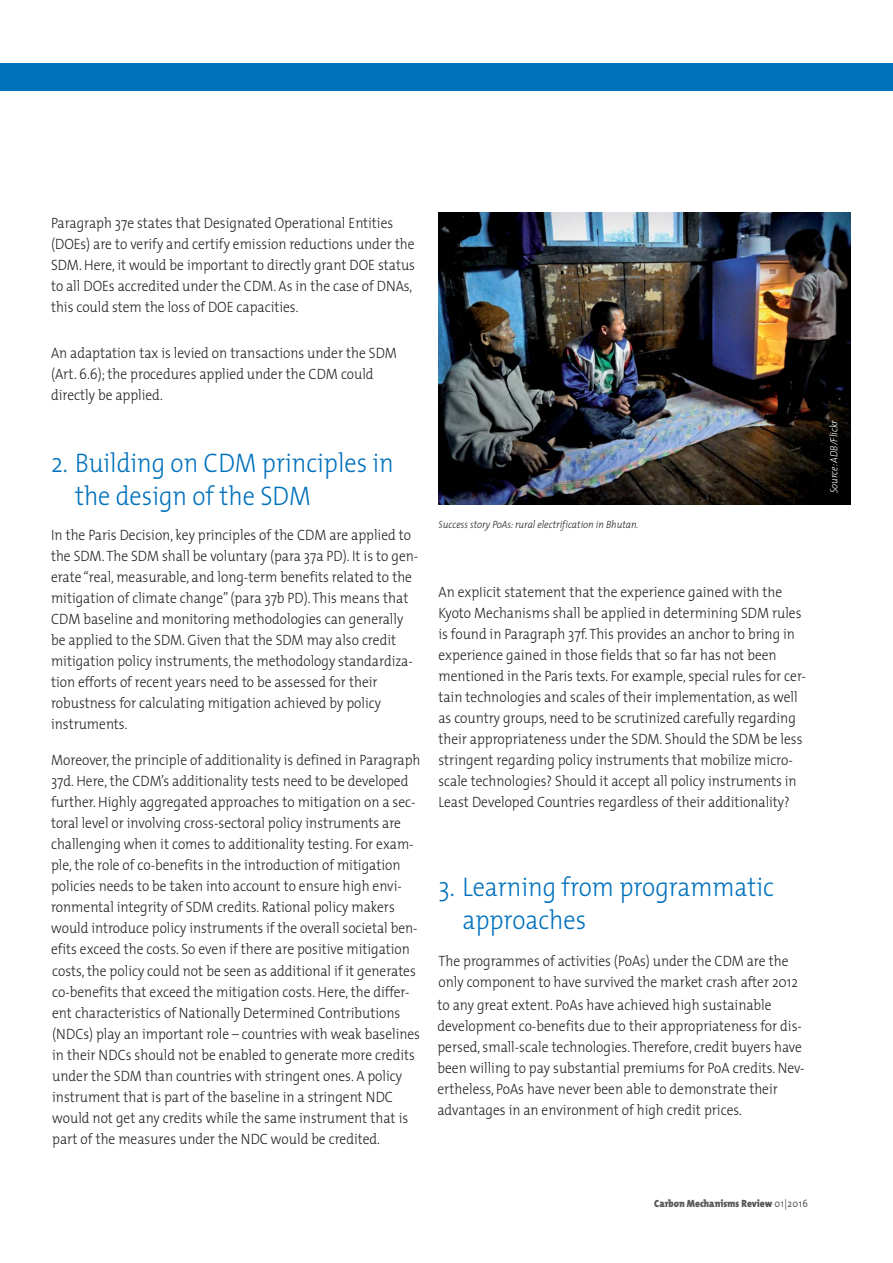
<style>
.page{position:relative;width:893px;height:1263px;background:#fff}
.page>*{position:absolute;margin:0;border:0;box-sizing:border-box;transform-origin:0 0}
.t1{font:300 27px/32.4px "The Mix";color:#0071bc;scale:.9 1}
.t2{font:300 15px/21px "The Mix";color:#231f20;scale:.9 1}
.t3{font:italic 300 10.5px "The Mix";color:#231f20;scale:.9 1}
.t4{font:900 10.5px "The Mix";color:#58595b;scale:.9 1}
.t5{font:italic 300 10.5px "The Mix";color:#fff;scale:.9 1}
.s1{font-weight:400}
</style>
<div class="page">
<div style="left:0;top:64px;width:893px;height:27px;background:#0071bc"></div>
<img style="left:438px;top:213px;width:412px;height:291px">
<p class="t2" style="left:51px;top:214px;width:406px">Paragraph 37e states that Designated Operational Entities (DOEs) are to verify and certify emission reductions under the SDM. Here, it would be important to directly grant DOE status to all DOEs accredited under the CDM. As in the case of DNAs, this could stem the loss of DOE capacities.</p>
<p class="t2" style="left:51px;top:344px;width:386px">An adaptation tax is levied on transactions under the SDM (Art. 6.6); the procedures applied under the CDM could directly be applied.</p>
<h1 class="t1" style="left:75px;top:449px;width:356px;text-indent:-24px">2. Building on CDM principles in the design of the SDM</h1>
<p class="t2" style="left:51px;top:526px;width:410px">In the Paris Decision, key principles of the CDM are applied to the SDM. The SDM shall be voluntary (para 37a PD). It is to gen&shy;erate “real, measurable, and long-term benefits related to the mitigation of climate change” (para 37b PD). This means that CDM baseline and monitoring methodologies can generally be applied to the SDM. Given that the SDM may also credit mitigation policy instruments, the methodology standardiza&shy;tion efforts of recent years need to be assessed for their robustness for calculating mitigation achieved by policy instruments.</p>
<p class="t2" style="left:51px;top:750px;width:412px">Moreover, the principle of additionality is defined in Paragraph 37d. Here, the CDM’s additionality tests need to be developed further. Highly aggregated approaches to mitigation on a sec&shy;toral level or involving cross-sectoral policy instruments are challenging when it comes to additionality testing. For exam&shy;ple, the role of co-benefits in the introduction of mitigation policies needs to be taken into account to ensure high envi&shy;ronmental integrity of SDM credits. Rational policy makers would introduce policy instruments if the overall societal ben&shy;efits exceed the costs. So even if there are positive mitigation</p>
<p class="t2" style="left:52px;top:962px;width:410px">costs, the policy could not be seen as additional if it generates co-benefits that exceed the mitigation costs. Here, the differ&shy;ent characteristics of Nationally Determined Contributions (NDCs) play an important role – countries with weak baselines in their NDCs should not be enabled to generate more credits under the SDM than countries with stringent ones. A policy instrument that is part of the baseline in a stringent NDC would not get any credits while the same instrument that is part of the measures under the NDC would be credited.</p>
<p class="t3" style="left:439px;top:520px;width:224px">Success story PoAs: rural electrification in Bhutan.</p>
<p class="t2" style="left:438px;top:583px;width:410px">An explicit statement that the experience gained with the Kyoto Mechanisms shall be applied in determining SDM rules is found in Paragraph 37f. This provides an anchor to bring in experience gained in those fields that so far has not been mentioned in the Paris texts. For example, special rules for cer&shy;tain technologies and scales of their implementation, as well as country groups, need to be scrutinized carefully regarding their appropriateness under the SDM. Should the SDM be less stringent regarding policy instruments that mobilize micro&shy;scale technologies? Should it accept all policy instruments in Least Developed Countries regardless of their additionality?</p>
<h1 class="t1" style="left:462px;top:874px;width:347px;text-indent:-24px">3. Learning from programmatic approaches</h1>
<p class="t2" style="left:438px;top:952px;width:401px">The programmes of activities (PoAs) under the CDM are the only component to have survived the market crash after 2012</p>
<p class="t2" style="left:437px;top:996px;width:409px">to any great extent. PoAs have achieved high sustainable development co-benefits due to their appropriateness for dis&shy;persed, small-scale technologies. Therefore, credit buyers have been willing to pay substantial premiums for PoA credits. Nev&shy;ertheless, PoAs have never been able to demonstrate their advantages in an environment of high credit prices.</p>
<p class="t4" style="left:654px;top:1199px;width:172px">Carbon Mechanisms Review <span class="s1">01|2016</span></p>
<p class="t5" style="left:830px;top:493px;width:83px;rotate:-90deg">Source: ADB/Flickr</p>
</div>
